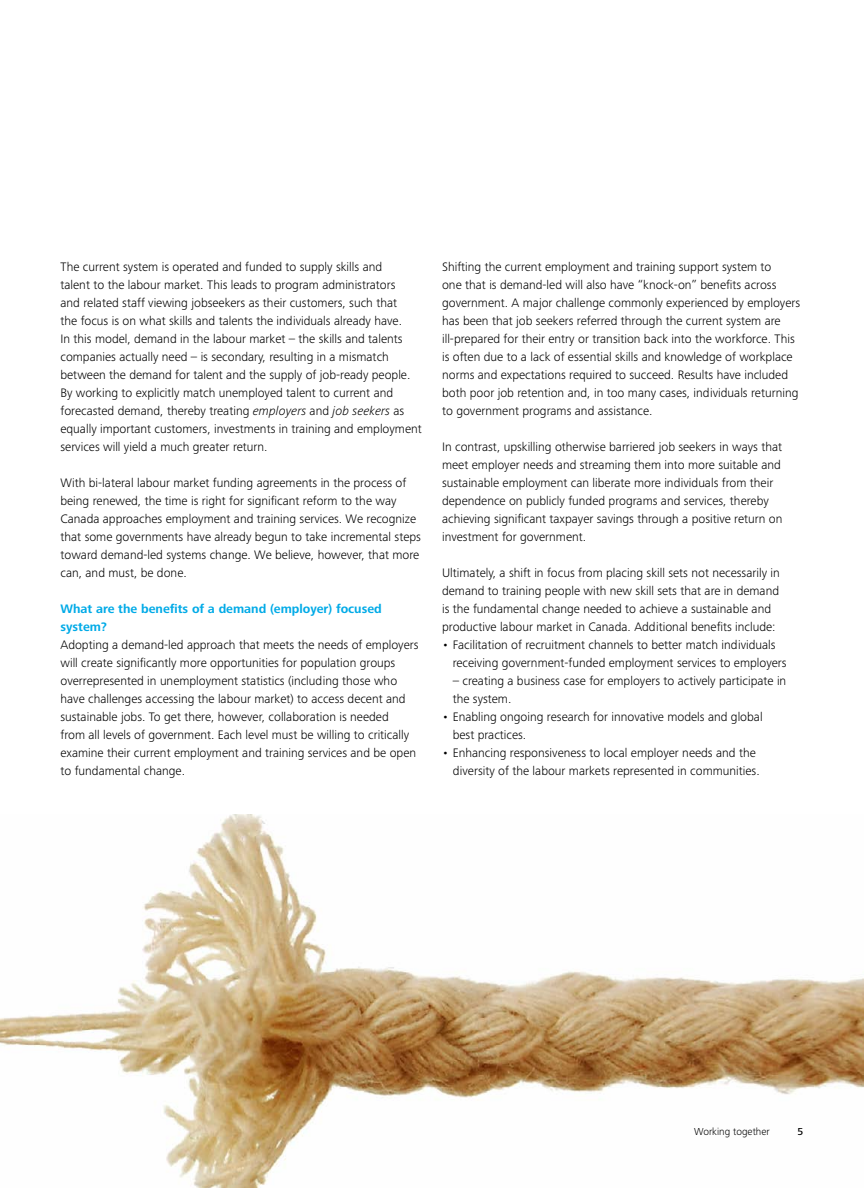
<style>
.page{position:relative;width:864px;height:1188px;background:#fff}
.page>*{position:absolute;margin:0;border:0;box-sizing:border-box;transform-origin:0 0}
.t1{font:300 12.75px/18px "Frutiger Next Pro";color:#000}
.t2{font:700 12.75px/18px "Frutiger Next Pro";color:#00aae7}
.t3{font:300 10.5px "Frutiger Next Pro";color:#000}
.t4{font:500 10.5px "Frutiger Next Pro";color:#000}
.s1{font-style:italic}
</style>
<div class="page">
<img style="left:0;top:815px;width:864px;height:373px">
<p class="t1" style="left:60px;top:257px;width:363px">The current system is operated and funded to supply skills and<br>talent to the labour market. This leads to program administrators<br>and related staff viewing jobseekers as their customers, such that<br>the focus is on what skills and talents the individuals already have.<br>In this model, demand in the labour market – the skills and talents companies actually need – is secondary, resulting in a mismatch between the demand for talent and the supply of job-ready people.<br>By working to explicitly match unemployed talent to current and forecasted demand, thereby treating <span class="s1">employers</span> and <span class="s1">job seekers</span> as equally important customers, investments in training and employment services will yield a much greater return.</p>
<p class="t1" style="left:60px;top:474px;width:362px">With bi-lateral labour market funding agreements in the process of being renewed, the time is right for significant reform to the way Canada approaches employment and training services. We recognize that some governments have already begun to take incremental steps toward demand-led systems change. We believe, however, that more can, and must, be done.</p>
<p class="t2" style="left:60px;top:600px;width:323px">What are the benefits of a demand (employer) focused system?</p>
<p class="t1" style="left:60px;top:636px;width:360px">Adopting a demand-led approach that meets the needs of employers will create significantly more opportunities for population groups overrepresented in unemployment statistics (including those who have challenges accessing the labour market) to access decent and sustainable jobs. To get there, however, collaboration is needed<br>from all levels of government. Each level must be willing to critically examine their current employment and training services and be open to fundamental change.</p>
<p class="t1" style="left:442px;top:258px;width:360px">Shifting the current employment and training support system to<br>one that is demand-led will also have “knock-on” benefits across government. A major challenge commonly experienced by employers has been that job seekers referred through the current system are ill-prepared for their entry or transition back into the workforce. This is often due to a lack of essential skills and knowledge of workplace norms and expectations required to succeed. Results have included both poor job retention and, in too many cases, individuals returning to government programs and assistance.</p>
<p class="t1" style="left:442px;top:438px;width:342px">In contrast, upskilling otherwise barriered job seekers in ways that meet employer needs and streaming them into more suitable and sustainable employment can liberate more individuals from their dependence on publicly funded programs and services, thereby achieving significant taxpayer savings through a positive return on investment for government.</p>
<p class="t1" style="left:442px;top:564px;width:339px">Ultimately, a shift in focus from placing skill sets not necessarily in demand to training people with new skill sets that are in demand is the fundamental change needed to achieve a sustainable and productive labour market in Canada. Additional benefits include:</p>
<p class="t1" style="left:453px;top:636px;width:335px;text-indent:-11px">• Facilitation of recruitment channels to better match individuals receiving government-funded employment services to employers</p>
<p class="t1" style="left:453px;top:672px;width:335px">– creating a business case for employers to actively participate in the system.</p>
<p class="t1" style="left:453px;top:708px;width:311px;text-indent:-11px">• Enabling ongoing research for innovative models and global best practices.</p>
<p class="t1" style="left:453px;top:744px;width:309px;text-indent:-11px">• Enhancing responsiveness to local employer needs and the diversity of the labour markets represented in communities.</p>
<p class="t3" style="left:694px;top:1126px;width:77px">Working together</p>
<p class="t4" style="left:798px;top:1126px;width:7px">5</p>
</div>
